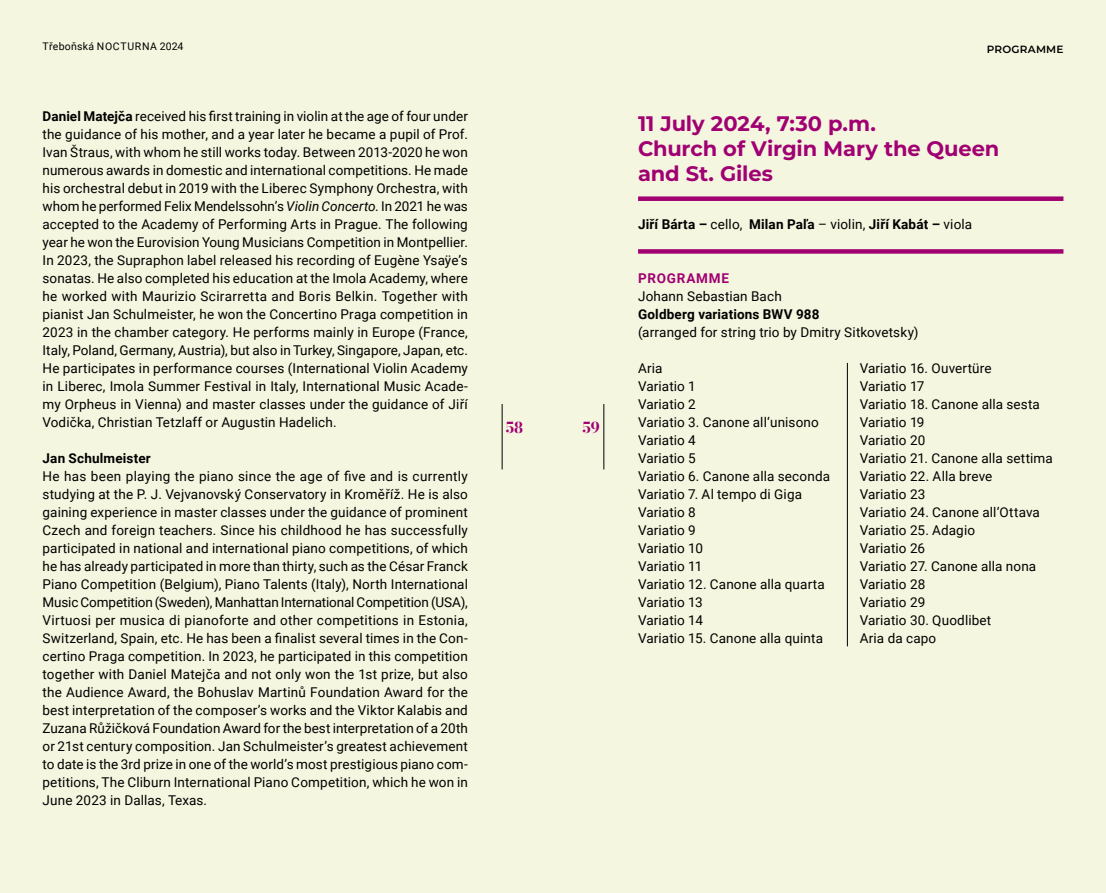
<style>
.page{position:relative;width:1106px;height:893px;background:#fff}
.page>*{position:absolute;margin:0;border:0;box-sizing:border-box;transform-origin:0 0}
.t1{font:700 21px/25.2px "Montserrat";letter-spacing:-.005em;color:#a00072}
.t2{font:700 15px "Bodoni Moda 18 pt";color:#a00072}
.t3{font:13.5px/18px "Roboto";letter-spacing:.01em;color:#000;text-align:justify}
.t4{font:700 13.5px "Roboto";letter-spacing:.01em;color:#000}
.t5{font:700 13.5px "Roboto";letter-spacing:.055em;color:#a00072}
.t6{font:10.5px "Roboto";letter-spacing:.03em;color:#000}
.t7{font:600 10.5px "Montserrat";letter-spacing:.015em;color:#000}
.s1{font-weight:700}
.s2{font-style:italic}
.s3{font-weight:400}
</style>
<div class="page">
<div style="left:553px;top:0;width:553px;height:893px;background:#f5f6df"></div>
<hr style="left:603px;top:404px;width:1px;height:65px;background:#000">
<div style="left:0;top:0;width:553px;height:893px;background:#f5f6df"></div>
<hr style="left:502px;top:404px;width:1px;height:65px;background:#000">
<div style="left:638px;top:196px;width:425px;height:5px;background:#a00072"></div>
<div style="left:638px;top:249px;width:425px;height:5px;background:#a00072"></div>
<hr style="left:847px;top:363px;width:1px;height:283px;background:#000">
<p class="t6" style="left:43px;top:39px;width:142px">Třeboňská NOCTURNA 2024</p>
<p class="t3" style="left:43px;top:106px;width:427px"><span class="s1">Daniel Matejča</span> received his first training in violin at the age of four under the guidance of his mother, and a year later he became a pupil of Prof.<br>Ivan Štraus, with whom he still works today. Between 2013-2020 he won numerous awards in domestic and international competitions. He made his orchestral debut in 2019 with the Liberec Symphony Orchestra, with whom he performed Felix Mendelssohn’s <span class="s2">Violin Concerto</span>. In 2021 he was accepted to the Academy of Performing Arts in Prague. The following year he won the Eurovision Young Musicians Competition in Montpellier.<br>In 2023, the Supraphon label released his recording of Eugène Ysaÿe’s sonatas. He also completed his education at the Imola Academy, where he worked with Maurizio Scirarretta and Boris Belkin. Together with pianist Jan Schulmeister, he won the Concertino Praga competition in 2023 in the chamber category. He performs mainly in Europe (France, Italy, Poland, Germany, Austria), but also in Turkey, Singapore, Japan, etc.<br>He participates in performance courses (International Violin Academy in Liberec, Imola Summer Festival in Italy, International Music Acade&shy;my Orpheus in Vienna) and master classes under the guidance of Jiří Vodička, Christian Tetzlaff or Augustin Hadelich.</p>
<p class="t4" style="left:43px;top:448px;width:110px">Jan Schulmeister</p>
<p class="t3" style="left:43px;top:466px;width:427px">He has been playing the piano since the age of five and is currently studying at the P. J. Vejvanovský Conservatory in Kroměříž. He is also gaining experience in master classes under the guidance of prominent Czech and foreign teachers. Since his childhood he has successfully participated in national and international piano competitions, of which he has already participated in more than thirty, such as the César Franck Piano Competition (Belgium), Piano Talents (Italy), North International Music Competition (Sweden), Manhattan International Competition (USA), Virtuosi per musica di pianoforte and other competitions in Estonia, Switzerland, Spain, etc. He has been a finalist several times in the Con&shy;certino Praga competition. In 2023, he participated in this competition together with Daniel Matejča and not only won the 1st prize, but also the Audience Award, the Bohuslav Martinů Foundation Award for the best interpretation of the composer’s works and the Viktor Kalabis and Zuzana Růžičková Foundation Award for the best interpretation of a 20th or 21st century composition. Jan Schulmeister’s greatest achievement to date is the 3rd prize in one of the world’s most prestigious piano com&shy;petitions, The Cliburn International Piano Competition, which he won in June 2023 in Dallas, Texas.</p>
<p class="t2" style="left:506px;top:417px;width:18px">58</p>
<p class="t2" style="left:583px;top:417px;width:19px">59</p>
<p class="t7" style="left:986px;top:42px;width:78px">PROGRAMME</p>
<h1 class="t1" style="left:638px;top:110px;width:363px">11 July 2024, 7:30 p.m.<br>Church of Virgin Mary the Queen and St. Giles</h1>
<p class="t4" style="left:638px;top:214px;width:336px">Jiří Bárta – <span class="s3">cello,</span> Milan Paľa <span class="s3">– violin,</span> Jiří Kabát – <span class="s3">viola</span></p>
<p class="t5" style="left:638px;top:268px;width:92px">PROGRAMME</p>
<p class="t3" style="left:638px;top:286px;width:145px">Johann Sebastian Bach</p>
<p class="t4" style="left:638px;top:304px;width:183px">Goldberg variations BWV 988</p>
<p class="t3" style="left:638px;top:322px;width:282px">(arranged for string trio by Dmitry Sitkovetsky)</p>
<p class="t3" style="left:638px;top:359px;width:193px;text-align:left">Aria<br>Variatio 1<br>Variatio 2<br>Variatio 3. Canone all‘unisono<br>Variatio 4<br>Variatio 5<br>Variatio 6. Canone alla seconda<br>Variatio 7. Al tempo di Giga<br>Variatio 8<br>Variatio 9<br>Variatio 10<br>Variatio 11<br>Variatio 12. Canone alla quarta<br>Variatio 13<br>Variatio 14<br>Variatio 15. Canone alla quinta</p>
<p class="t3" style="left:859px;top:359px;width:195px;text-align:left">Variatio 16. Ouvertüre<br>Variatio 17<br>Variatio 18. Canone alla sesta<br>Variatio 19<br>Variatio 20<br>Variatio 21. Canone alla settima<br>Variatio 22. Alla breve<br>Variatio 23<br>Variatio 24. Canone all‘Ottava<br>Variatio 25. Adagio<br>Variatio 26<br>Variatio 27. Canone alla nona<br>Variatio 28<br>Variatio 29<br>Variatio 30. Quodlibet<br>Aria da capo</p>
</div>
